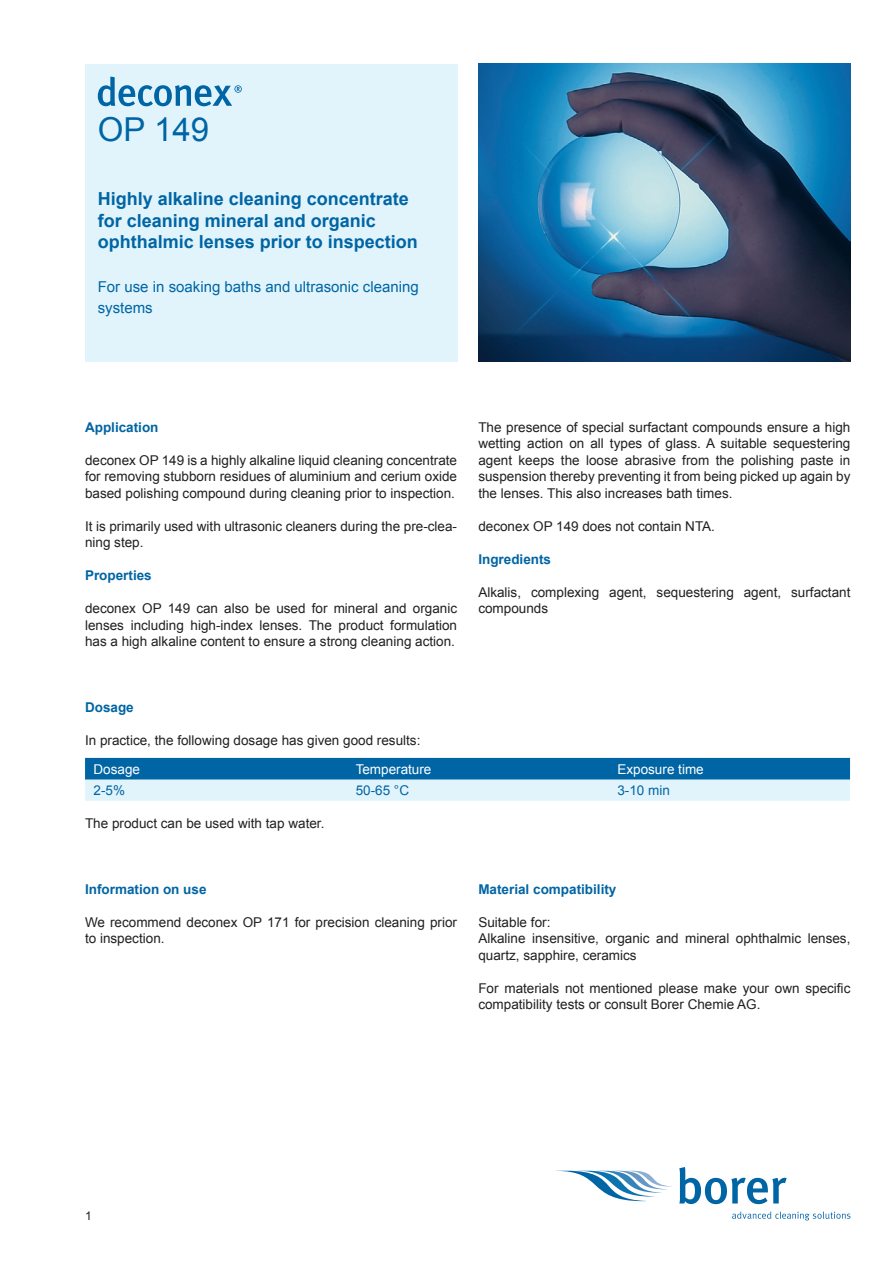
<style>
.page{position:relative;width:893px;height:1263px;background:#fff}
.page>*{position:absolute;margin:0;border:0;box-sizing:border-box;transform-origin:0 0}
.ProdBez_1_Seite{font:33px "Arial";color:#0065a4}
.Produkt-Titel{font:700 18px/21.6px "Arial";color:#0065a4}
.Produkt-Untertitel{font:15px/21px "Arial";color:#0065a4}
.Text{font:13.5px/16.5px "Arial";color:#231f20}
.Kapitel-Überschrift{font:700 13.5px "Arial";color:#0065a4}
.Tabelleninhalt{font:13.5px "Arial";color:#fff}
.Tabelleninhalt-2{font:13.5px "Arial";color:#0065a4}
.t1{font:12px "Arial";color:#231f20}
</style>
<div class="page">
<div style="left:85px;top:64px;width:372px;height:297px;background:#e1f4fc"></div>
<svg style="left:562px;top:1171px;width:111px;height:30px"></svg>
<svg style="left:679px;top:1167px;width:108px;height:37px"></svg>
<svg style="left:732px;top:1211px;width:118px;height:9px"></svg>
<svg style="left:98px;top:77px;width:144px;height:29px"></svg>
<img style="left:478px;top:64px;width:372px;height:297px">
<svg style="left:85px;top:758px;width:765px;height:43px;background:#70accf"></svg>
<p class="ProdBez_1_Seite" style="left:98px;top:108px;width:113px">OP 149</p>
<p class="Produkt-Titel" style="left:98px;top:189px;width:322px">Highly alkaline cleaning concentrate for cleaning mineral and organic ophthalmic lenses prior to inspection</p>
<p class="Produkt-Untertitel" style="left:98px;top:276px;width:322px">For use in soaking baths and ultrasonic cleaning systems</p>
<p class="Kapitel-Überschrift" style="left:85px;top:418px;width:75px">Application</p>
<p class="Text" style="left:85px;top:452px;width:374px;text-align:justify">deconex OP 149 is a highly alkaline liquid cleaning concentrate for removing stubborn residues of aluminium and cerium oxide based polishing compound during cleaning prior to inspection.</p>
<p class="Text" style="left:85px;top:518px;width:374px">It is primarily used with ultrasonic cleaners during the pre-clea&shy;ning step.</p>
<p class="Kapitel-Überschrift" style="left:85px;top:566px;width:68px">Properties</p>
<p class="Text" style="left:85px;top:600px;width:374px;text-align:justify">deconex OP 149 can also be used for mineral and organic lenses including high-index lenses. The product formulation has a high alkaline content to ensure a strong cleaning action.</p>
<p class="Text" style="left:478px;top:419px;width:374px;text-align:justify">The presence of special surfactant compounds ensure a high wetting action on all types of glass. A suitable sequestering agent keeps the loose abrasive from the polishing paste in suspension thereby preventing it from being picked up again by the lenses. This also increases bath times.</p>
<p class="Text" style="left:478px;top:518px;width:238px">deconex OP 149 does not contain NTA.</p>
<p class="Kapitel-Überschrift" style="left:478px;top:550px;width:74px">Ingredients</p>
<p class="Text" style="left:478px;top:584px;width:374px">Alkalis, complexing agent, sequestering agent, surfactant compounds</p>
<p class="Kapitel-Überschrift" style="left:85px;top:698px;width:50px">Dosage</p>
<p class="Text" style="left:85px;top:732px;width:337px">In practice, the following dosage has given good results:</p>
<p class="Tabelleninhalt" style="left:94px;top:760px;width:48px">Dosage</p>
<p class="Tabelleninhalt" style="left:356px;top:760px;width:77px">Temperature</p>
<p class="Tabelleninhalt" style="left:617px;top:760px;width:88px">Exposure time</p>
<p class="Tabelleninhalt-2" style="left:94px;top:781px;width:33px">2-5%</p>
<p class="Tabelleninhalt-2" style="left:356px;top:781px;width:55px">50-65 °C</p>
<p class="Tabelleninhalt-2" style="left:617px;top:781px;width:54px">3-10 min</p>
<p class="Text" style="left:85px;top:815px;width:241px">The product can be used with tap water.</p>
<p class="Kapitel-Überschrift" style="left:85px;top:880px;width:123px">Information on use</p>
<p class="Text" style="left:85px;top:914px;width:374px">We recommend deconex OP 171 for precision cleaning prior to inspection.</p>
<p class="Kapitel-Überschrift" style="left:478px;top:880px;width:140px">Material compatibility</p>
<p class="Text" style="left:478px;top:914px;width:74px">Suitable for:</p>
<p class="Text" style="left:478px;top:930px;width:374px">Alkaline insensitive, organic and mineral ophthalmic lenses, quartz, sapphire, ceramics</p>
<p class="Text" style="left:478px;top:980px;width:374px">For materials not mentioned please make your own specific compatibility tests or consult Borer Chemie AG.</p>
<p class="t1" style="left:85px;top:1208px;width:8px">1</p>
</div>
